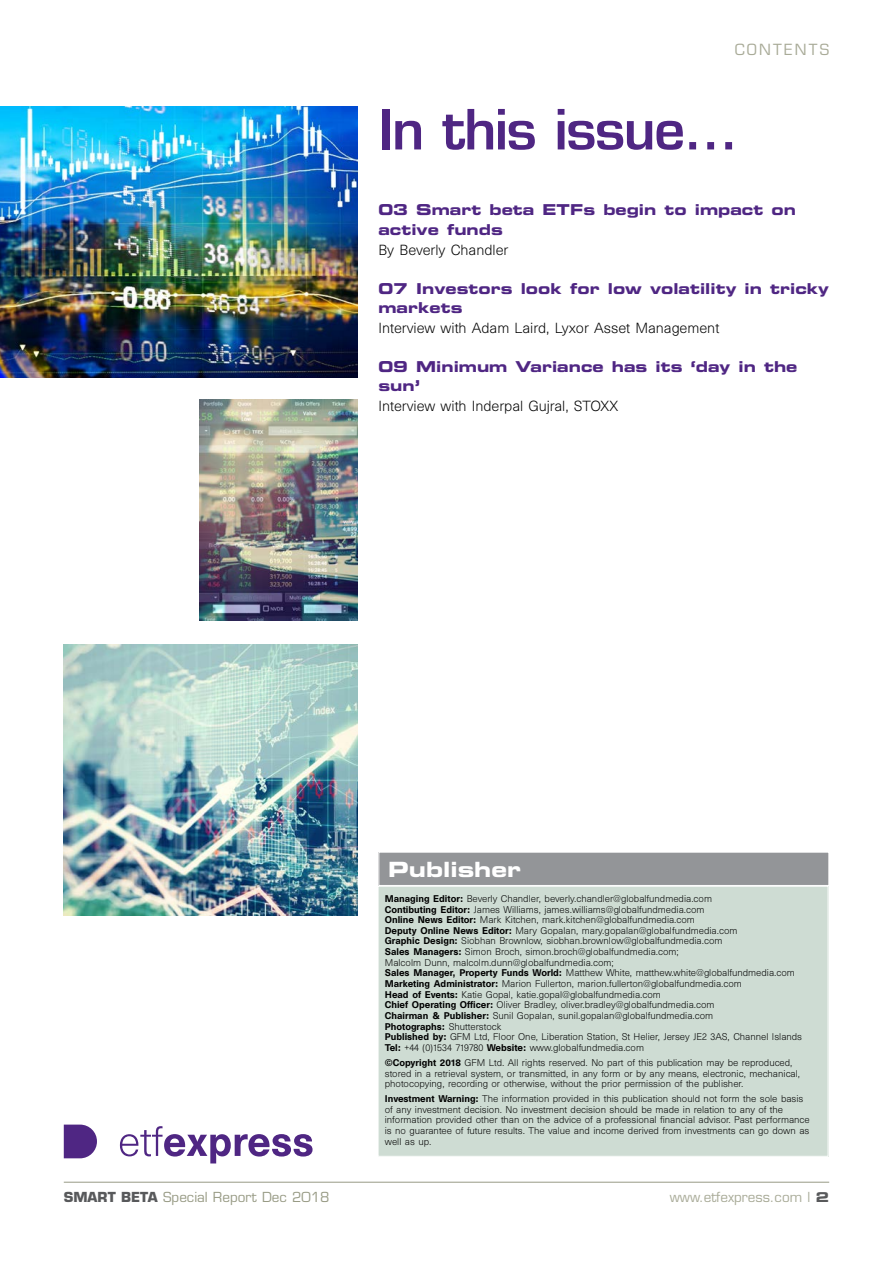
<style>
.page{position:relative;width:893px;height:1263px;background:#fff}
.page>*{position:absolute;margin:0;border:0;box-sizing:border-box;transform-origin:0 0}
.t1{font:600 54px "Eurostile";letter-spacing:-.025em;color:#4f2683}
.t2{font:21px "Eurostile Bold Extended Two";color:#fff}
.t3{font:15px/19.5px "Eurostile Bold Extended Two";color:#4f2683}
.t4{font:15px "Eurostile";letter-spacing:.15em;color:#a9ab98}
.t5{font:300 13.5px "Unica SB";color:#000}
.t6{font:13.5px "Eurostile";color:#989b85}
.t7{font:13.5px "Eurostile";color:#a9ab98}
.t8{font:300 9px/10.6px "Unica SB";color:#000}
.s1{font-weight:500}
.s2{font-weight:700;color:#58595b}
.s3{font-family:"Eurostile Bold Extended Two";color:#58595b}
</style>
<div class="page">
<hr style="left:64px;top:1182px;width:765px;height:1px;background:#989b85">
<div style="left:379px;top:852px;width:450px;height:33px;background:#939598"></div>
<div style="left:378px;top:852px;width:451px;height:34px;border:1px solid #fff"></div>
<div style="left:378px;top:886px;width:450px;height:270px;background:#cedcd3"></div>
<div style="left:378px;top:886px;width:450px;height:271px;border:1px solid #fff"></div>
<svg style="left:120px;top:1126px;width:193px;height:37px"></svg>
<svg style="left:64px;top:1124px;width:33px;height:34px"></svg>
<img style="left:0;top:106px;width:357px;height:271px">
<img style="left:200px;top:399px;width:157px;height:222px">
<img style="left:64px;top:645px;width:293px;height:271px">
<h3 class="t4" style="left:735px;top:40px;width:96px">CONTENTS</h3>
<h1 class="t1" style="left:378px;top:96px;width:361px">In this issue…</h1>
<h3 class="t3" style="left:378px;top:200px;width:419px">03 Smart beta ETFs begin to impact on active funds</h3>
<h3 class="t5" style="left:378px;top:241px;width:132px">By Beverly Chandler</h3>
<h3 class="t3" style="left:378px;top:278px;width:452px">07 Investors look for low volatility in tricky markets</h3>
<h3 class="t5" style="left:378px;top:319px;width:342px">Interview with Adam Laird, Lyxor Asset Management</h3>
<h3 class="t3" style="left:378px;top:356px;width:420px">09 Minimum Variance has its ‘day in the sun’</h3>
<h3 class="t5" style="left:378px;top:397px;width:241px">Interview with Inderpal Gujral, STOXX</h3>
<h2 class="t2" style="left:388px;top:855px;width:134px">Publisher</h2>
<p class="t8" style="left:385px;top:893px;width:419px"><span class="s1">Managing Editor:</span> Beverly Chandler, beverly.chandler@globalfundmedia.com<br><span class="s1">Contibuting Editor:</span> James Williams, james.williams@globalfundmedia.com<br><span class="s1">Online News Editor:</span> Mark Kitchen, mark.kitchen@globalfundmedia.com<br><span class="s1">Deputy Online News Editor:</span> Mary Gopalan, mary.gopalan@globalfundmedia.com<br><span class="s1">Graphic Design:</span> Siobhan Brownlow, siobhan.brownlow@globalfundmedia.com<br><span class="s1">Sales Managers:</span> Simon Broch, simon.broch@globalfundmedia.com;<br>Malcolm Dunn, malcolm.dunn@globalfundmedia.com;<br><span class="s1">Sales Manager, Property Funds World:</span> Matthew White, matthew.white@globalfundmedia.com <span class="s1">Marketing Administrator:</span> Marion Fullerton, marion.fullerton@globalfundmedia.com<br><span class="s1">Head of Events:</span> Katie Gopal, katie.gopal@globalfundmedia.com<br><span class="s1">Chief Operating Officer:</span> Oliver Bradley, oliver.bradley@globalfundmedia.com<br><span class="s1">Chairman &amp; Publisher:</span> Sunil Gopalan, sunil.gopalan@globalfundmedia.com<br><span class="s1">Photographs:</span> Shutterstock<br><span class="s1">Published by:</span> GFM Ltd, Floor One, Liberation Station, St Helier, Jersey JE2 3AS, Channel Islands <span class="s1">Tel:</span> +44 (0)1534 719780 <span class="s1">Website:</span> www.globalfundmedia.com</p>
<p class="t8" style="left:385px;top:1057px;width:417px"><span class="s1">©Copyright 2018</span> GFM Ltd. All rights reserved. No part of this publication may be reproduced, stored in a retrieval system, or transmitted, in any form or by any means, electronic, mechanical, photocopying, recording or otherwise, without the prior permission of the publisher.</p>
<p class="t8" style="left:385px;top:1093px;width:426px"><span class="s1">Investment Warning:</span> The information provided in this publication should not form the sole basis of any investment decision. No investment decision should be made in relation to any of the information provided other than on the advice of a professional financial advisor. Past performance is no guarantee of future results. The value and income derived from investments can go down as well as up.</p>
<h3 class="t6" style="left:64px;top:1188px;width:267px"><span class="s2">SMART BETA</span> Special Report Dec 2018</h3>
<h3 class="t7" style="left:670px;top:1188px;width:161px">www.etfexpress.com | <span class="s3">2</span></h3>
</div>
